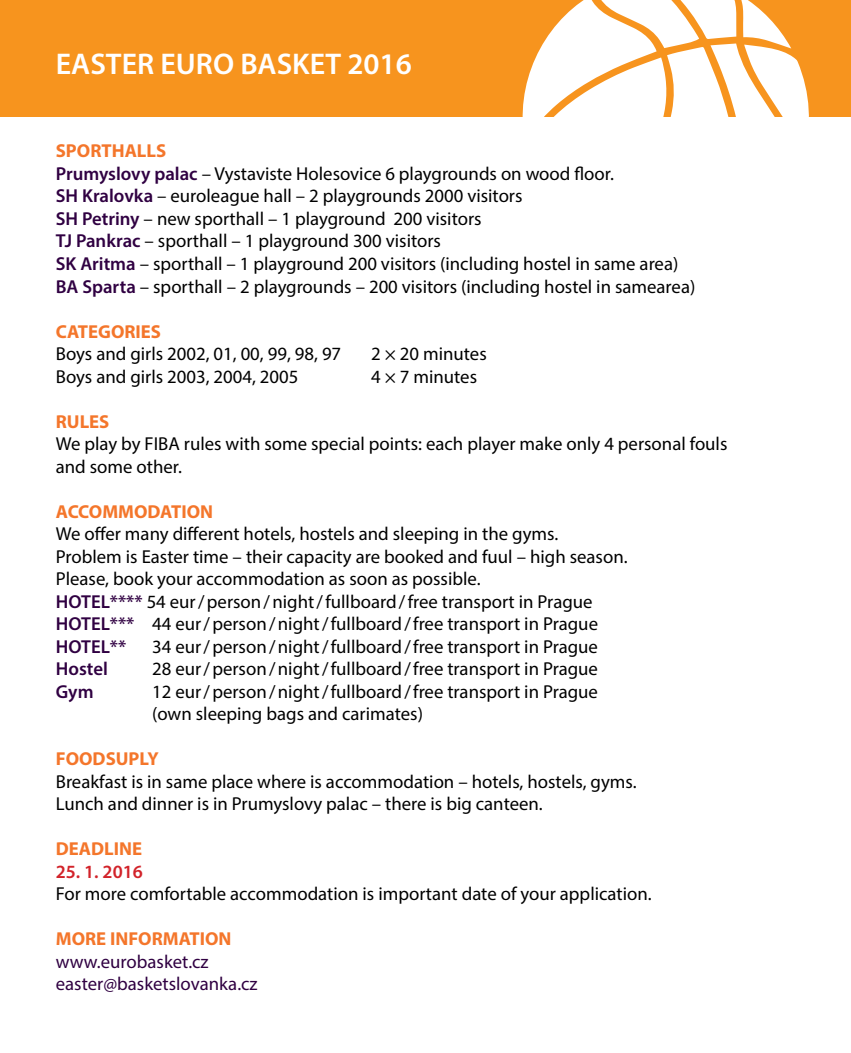
<style>
.page{position:relative;width:851px;height:1053px;background:#fff}
.page>*{position:absolute;margin:0;border:0;box-sizing:border-box;transform-origin:0 0}
.t1{font:600 30px "Myriad Pro";color:#fff}
.t2{font:18.75px/22.5px "Myriad Pro";color:#000}
.t3{font:700 18.75px "Myriad Pro";color:#f4762b}
.t4{font:18.75px/22.5px "Myriad Pro";color:#300042}
.t5{font:600 18.75px "Myriad Pro";color:#300042}
.t6{font:600 18.75px "Myriad Pro";color:#d2232a}
.s1{font-weight:700;color:#f4762b}
.s2{font-weight:600;color:#300042}
</style>
<div class="page">
<div style="left:0;top:0;width:850px;height:117px;background:#f7941e"></div>
<svg style="left:522px;top:0;width:287px;height:117px"></svg>
<h1 class="t1" style="left:56px;top:44px;width:357px">EASTER EURO BASKET 2016</h1>
<p class="t2" style="left:56px;top:140px;width:641px"><span class="s1">SPORTHALLS<br></span><span class="s2">Prumyslovy palac</span> – Vystaviste Holesovice 6 playgrounds on wood floor.<br><span class="s2">SH Kralovka</span> – euroleague hall – 2 playgrounds 2000 visitors<br><span class="s2">SH Petriny</span> – new sporthall – 1 playground 200 visitors<br><span class="s2">TJ Pankrac</span> – sporthall – 1 playground 300 visitors<br><span class="s2">SK Aritma</span> – sporthall – 1 playground 200 visitors (including hostel in same area)<br><span class="s2">BA Sparta</span> – sporthall – 2 playgrounds – 200 visitors (including hostel in samearea)</p>
<p class="t3" style="left:56px;top:319px;width:107px">CATEGORIES</p>
<p class="t2" style="left:56px;top:342px;width:287px">Boys and girls 2002, 01, 00, 99, 98, 97</p>
<p class="t2" style="left:371px;top:342px;width:117px">2 × 20 minutes</p>
<p class="t2" style="left:56px;top:365px;width:244px">Boys and girls 2003, 2004, 2005</p>
<p class="t2" style="left:371px;top:365px;width:108px">4 × 7 minutes</p>
<p class="t3" style="left:56px;top:409px;width:55px">RULES</p>
<p class="t2" style="left:56px;top:432px;width:673px">We play by FIBA rules with some special points: each player make only 4 personal fouls and some other.</p>
<p class="t3" style="left:56px;top:499px;width:159px">ACCOMMODATION</p>
<p class="t2" style="left:56px;top:522px;width:573px">We offer many different hotels, hostels and sleeping in the gyms.<br>Problem is Easter time – their capacity are booked and fuul – high season.<br>Please, book your accommodation as soon as possible.<br><span class="s2">HOTEL****</span> 54 eur/person/night/fullboard/free transport in Prague <span class="s2">HOTEL***</span> 44 eur/person/night/fullboard/free transport in Prague <span class="s2">HOTEL**</span></p>
<p class="t2" style="left:152px;top:635px;width:447px">34 eur/person/night/fullboard/free transport in Prague</p>
<p class="t5" style="left:56px;top:657px;width:53px">Hostel</p>
<p class="t2" style="left:152px;top:657px;width:447px">28 eur/person/night/fullboard/free transport in Prague</p>
<p class="t5" style="left:56px;top:679px;width:39px">Gym</p>
<p class="t2" style="left:152px;top:680px;width:447px">12 eur/person/night/fullboard/free transport in Prague (own sleeping bags and carimates)</p>
<p class="t3" style="left:56px;top:746px;width:104px">FOODSUPLY</p>
<p class="t2" style="left:56px;top:770px;width:582px">Breakfast is in same place where is accommodation – hotels, hostels, gyms.<br>Lunch and dinner is in Prumyslovy palac – there is big canteen.</p>
<p class="t3" style="left:56px;top:836px;width:88px">DEADLINE</p>
<p class="t6" style="left:56px;top:859px;width:88px">25. 1. 2016</p>
<p class="t2" style="left:56px;top:882px;width:597px">For more comfortable accommodation is important date of your application.</p>
<p class="t3" style="left:56px;top:926px;width:177px">MORE INFORMATION</p>
<p class="t4" style="left:56px;top:950px;width:203px">www.eurobasket.cz easter@basketslovanka.cz</p>
</div>
